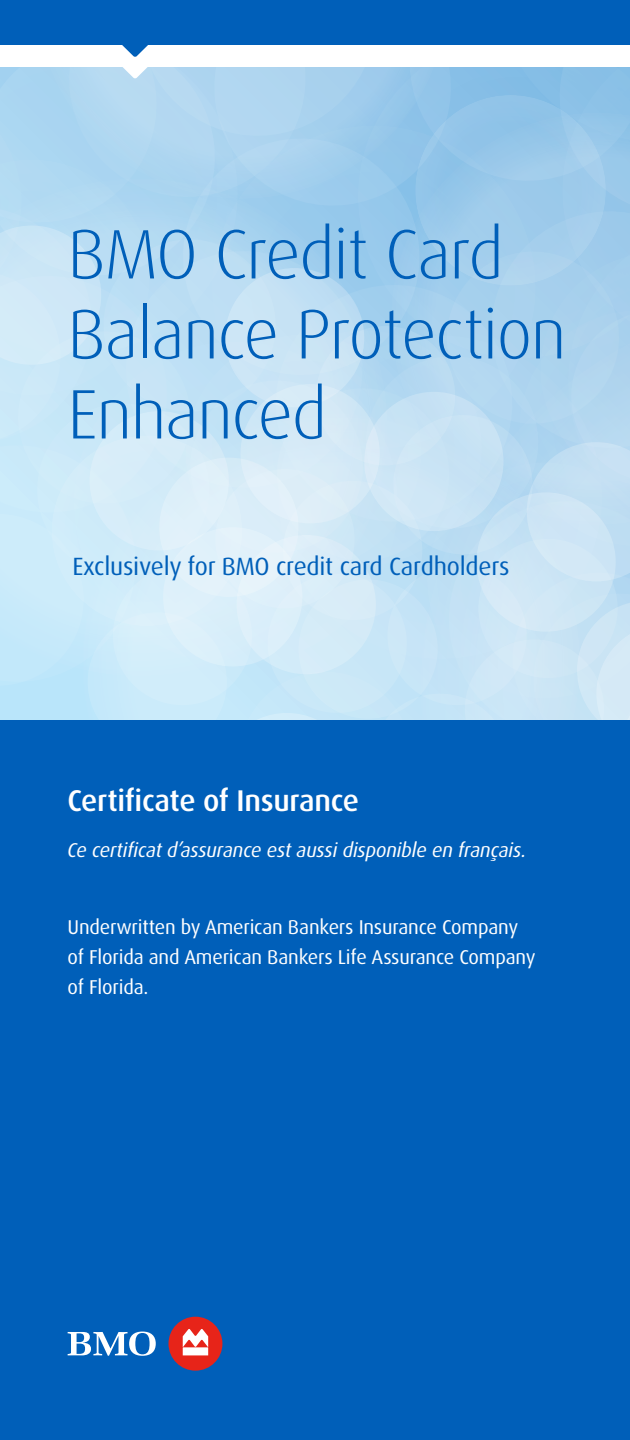
<style>
.page{position:relative;width:630px;height:1440px;background:#fff}
.page>*{position:absolute;margin:0;border:0;box-sizing:border-box;transform-origin:0 0}
.t1{font:300 70px/80px "Dax Pro";letter-spacing:-.02em;color:#005fb9}
.t2{font:500 30px "Dax Pro";letter-spacing:-.01em;color:#fff}
.t3{font:25px "Dax Pro";letter-spacing:-.01em;color:#005fb9}
.t4{font:20px/30px "Dax Pro";letter-spacing:-.01em;color:#fff}
.t5{font:italic 20px "Dax Pro";letter-spacing:-.01em;color:#fff}
</style>
<div class="page">
<div style="left:0;top:720px;width:630px;height:720px;background:#005fb9"></div>
<div style="left:0;top:0;width:630px;height:45px;background:#005fb9"></div>
<svg style="left:0;top:45px;width:630px;height:675px;background:#bedef3"></svg>
<svg style="left:68px;top:1332px;width:88px;height:24px"></svg>
<div style="left:168px;top:1317px;width:54px;height:54px;background:#e72419;border-radius:50%"></div>
<svg style="left:183px;top:1329px;width:25px;height:26px"></svg>
<h1 class="t1" style="left:68px;top:214px;width:501px">BMO Credit Card<br>Balance Protection<br>Enhanced</h1>
<p class="t3" style="left:72px;top:550px;width:439px">Exclusively for BMO credit card Cardholders</p>
<h2 class="t2" style="left:68px;top:781px;width:293px">Certificate of Insurance</h2>
<p class="t5" style="left:68px;top:837px;width:460px">Ce certificat d’assurance est aussi disponible en français.</p>
<p class="t4" style="left:68px;top:912px;width:470px">Underwritten by American Bankers Insurance Company of Florida and American Bankers Life Assurance Company of Florida.</p>
</div>
